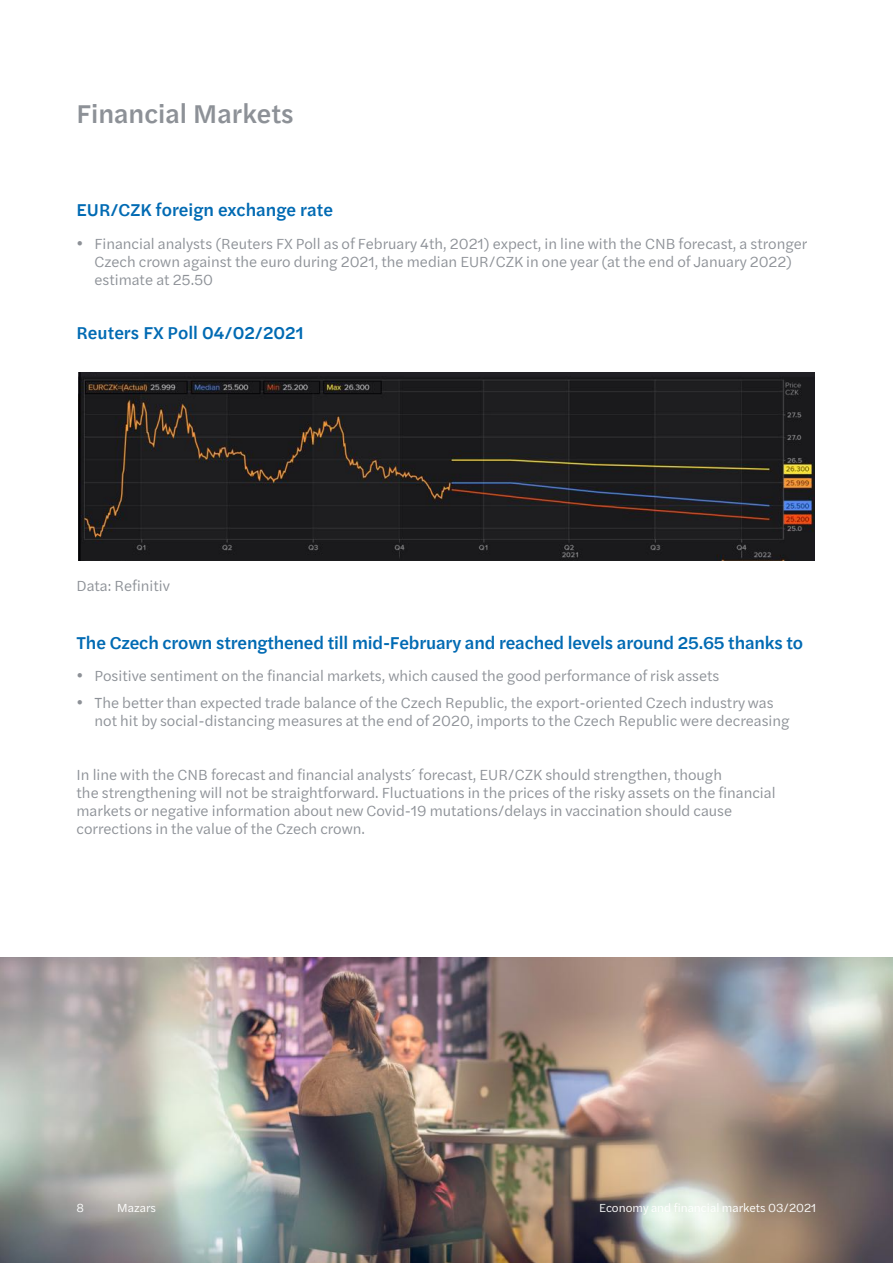
<style>
.page{position:relative;width:893px;height:1263px;background:#fff}
.page>*{position:absolute;margin:0;border:0;box-sizing:border-box;transform-origin:0 0}
.t1{font:500 27px "Halyard Text";color:#8d9197}
.t2{font:500 18px "Halyard Text";letter-spacing:-.01em;color:#006ab3}
.t3{font:15px/18px "Halyard Text";color:#8d9197}
.t4{font:12px "Halyard Text";color:#fff}
</style>
<div class="page">
<img style="left:0;top:957px;width:893px;height:306px">
<img style="left:78px;top:372px;width:737px;height:189px">
<h1 class="t1" style="left:77px;top:94px;width:219px">Financial Markets</h1>
<p class="t2" style="left:77px;top:197px;width:258px">EUR/CZK foreign exchange rate</p>
<p class="t3" style="left:95px;top:234px;width:714px;text-indent:-18px">• Financial analysts (Reuters FX Poll as of February 4th, 2021) expect, in line with the CNB forecast, a stronger<br>Czech crown against the euro during 2021, the median EUR/CZK in one year (at the end of January 2022) estimate at 25.50</p>
<p class="t2" style="left:77px;top:320px;width:229px">Reuters FX Poll 04/02/2021</p>
<p class="t3" style="left:77px;top:576px;width:95px">Data: Refinitiv</p>
<p class="t2" style="left:77px;top:630px;width:728px">The Czech crown strengthened till mid-February and reached levels around 25.65 thanks to</p>
<p class="t3" style="left:77px;top:666px;width:644px">• Positive sentiment on the financial markets, which caused the good performance of risk assets</p>
<p class="t3" style="left:95px;top:693px;width:697px;text-indent:-18px">• The better than expected trade balance of the Czech Republic, the export-oriented Czech industry was not hit by social-distancing measures at the end of 2020, imports to the Czech Republic were decreasing</p>
<p class="t3" style="left:77px;top:765px;width:700px">In line with the CNB forecast and financial analysts´ forecast, EUR/CZK should strengthen, though<br>the strengthening will not be straightforward. Fluctuations in the prices of the risky assets on the financial markets or negative information about new Covid-19 mutations/delays in vaccination should cause corrections in the value of the Czech crown.</p>
<p class="t4" style="left:77px;top:1199px;width:9px">8</p>
<p class="t4" style="left:117px;top:1199px;width:40px">Mazars</p>
<p class="t4" style="left:599px;top:1199px;width:219px">Economy and financial markets 03/2021</p>
</div>
